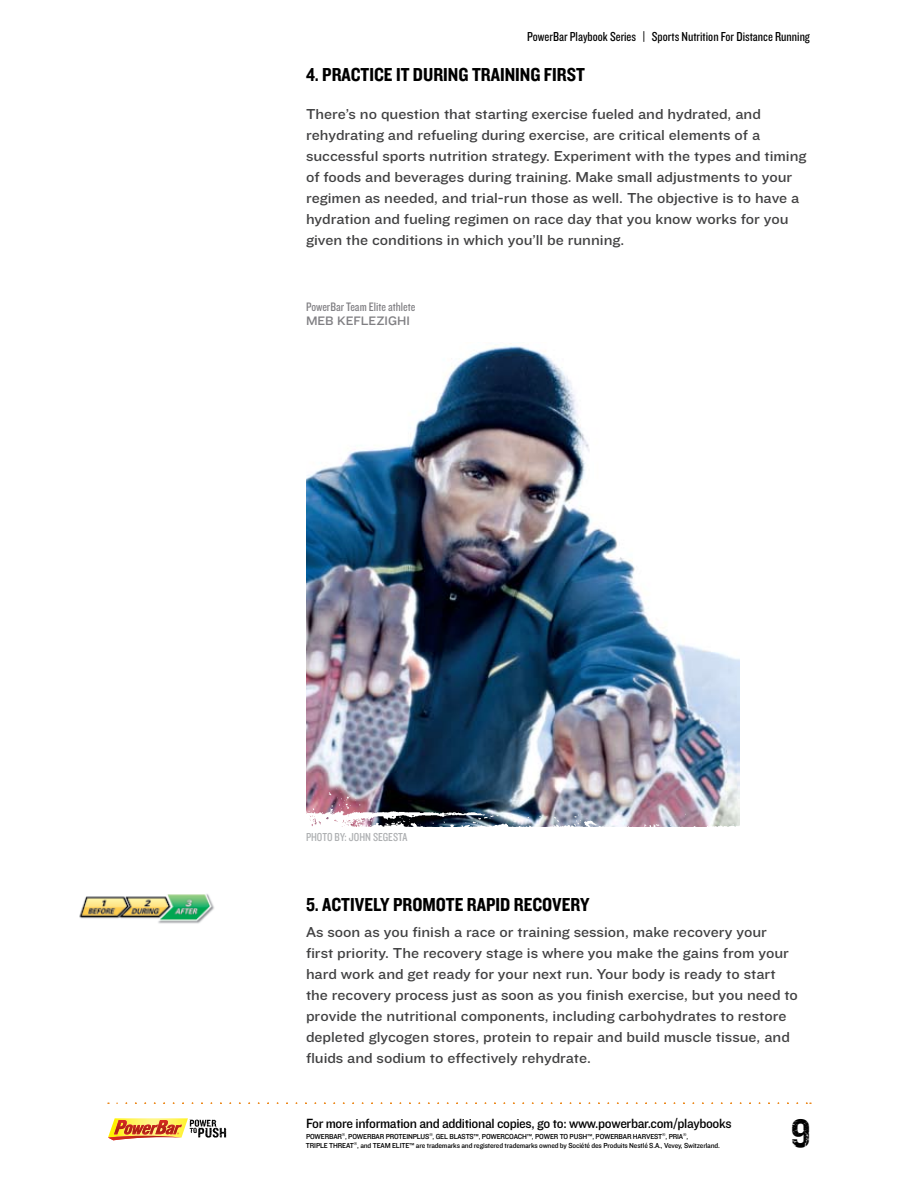
<style>
.page{position:relative;width:918px;height:1188px;background:#fff}
.page>*{position:absolute;margin:0;border:0;box-sizing:border-box;transform-origin:0 0}
.t1{font:39px "Power Bar K0 Beta 50 Distressed";color:#000}
.t2{font:19.5px "Knockout HTF50 Welterweight";color:#000}
.t3{font:15px/21px "Knockout HTF32 Junior Cruiserwt";color:#414142}
.t4{font:13.8px "Knockout HTF31 Junior Middlewt";letter-spacing:-.025em;color:#000}
.t5{font:13.5px "Knockout HTF29 Junior Liteweight";color:#000}
.t6{font:12.75px "Knockout HTF29 Junior Liteweight";color:#807f83}
.t7{font:12.75px "Knockout HTF32 Junior Cruiserwt";color:#807f83}
.t8{font:12px "Knockout HTF29 Junior Liteweight";color:#aeb0b2}
.t9{font:7.5px/9px "Knockout HTF31 Junior Middlewt";letter-spacing:-.02em;color:#000}
</style>
<div class="page">
<svg style="left:117px;top:1102px;width:694px;height:2px"></svg>
<img style="left:306px;top:343px;width:433px;height:426px">
<img style="left:79px;top:894px;width:135px;height:30px">
<img style="left:306px;top:769px;width:434px;height:58px">
<svg style="left:108px;top:1118px;width:118px;height:22px"></svg>
<p class="t5" style="left:527px;top:29px;width:284px">PowerBar Playbook Series | Sports Nutrition For Distance Running</p>
<h2 class="t2" style="left:306px;top:64px;width:36px">4. PRACTICE</h2>
<h2 class="t2" style="left:396px;top:64px;width:86px">IT DURING TRAININ</h2>
<h2 class="t2" style="left:531px;top:64px;width:31px">G FIRST</h2>
<p class="t3" style="left:306px;top:104px;width:502px">There’s no question that starting exercise fueled and hydrated, and rehydrating and refueling during exercise, are critical elements of a successful sports nutrition strategy. Experiment with the types and timing of foods and beverages during training. Make small adjustments to your regimen as needed, and trial-run those as well. The objective is to have a hydration and fueling regimen on race day that you know works for you given the conditions in which you’ll be running.</p>
<p class="t6" style="left:306px;top:301px;width:111px">PowerBar Team Elite athlete</p>
<p class="t7" style="left:306px;top:314px;width:105px">MEB KEFLEZIGH I</p>
<p class="t8" style="left:306px;top:831px;width:103px">PHOTO BY: John SegestA</p>
<h2 class="t2" style="left:306px;top:894px;width:26px">5. ACTI</h2>
<h2 class="t2" style="left:355px;top:894px;width:236px">VELY PROMOTE RAPID RECOVERY</h2>
<p class="t3" style="left:306px;top:922px;width:494px">As soon as you finish a race or training session, make recovery your first priority. The recovery stage is where you make the gains from your hard work and get ready for your next run. Your body is ready to start the recovery process just as soon as you finish exercise, but you need to provide the nutritional components, including carbohydrates to restore depleted glycogen stores, protein to repair and build muscle tissue, and fluids and sodium to effectively rehydrate.</p>
<p class="t4" style="left:306px;top:1116px;width:427px">For more information and additional copies, go to: www.powerbar.com/playbooks</p>
<p class="t9" style="left:306px;top:1132px;width:416px">POWERBAR<sup>®</sup>, POWERBAR PROTEINPLUS<sup>®</sup>, GEL BLASTS™, POWERCOACH™, POWER TO PUSH™, POWERBAR HARVEST<sup>®</sup>, PRIA<sup>®</sup>,<br>TRIPLE THREAT<sup>®</sup>, and TEAM ELITE™ are trademarks and registered trademarks owned by Société des Produits Nestlé S.A., Vevey, Switzerland.</p>
<h1 class="t1" style="left:791px;top:1115px;width:21px">9</h1>
</div>
